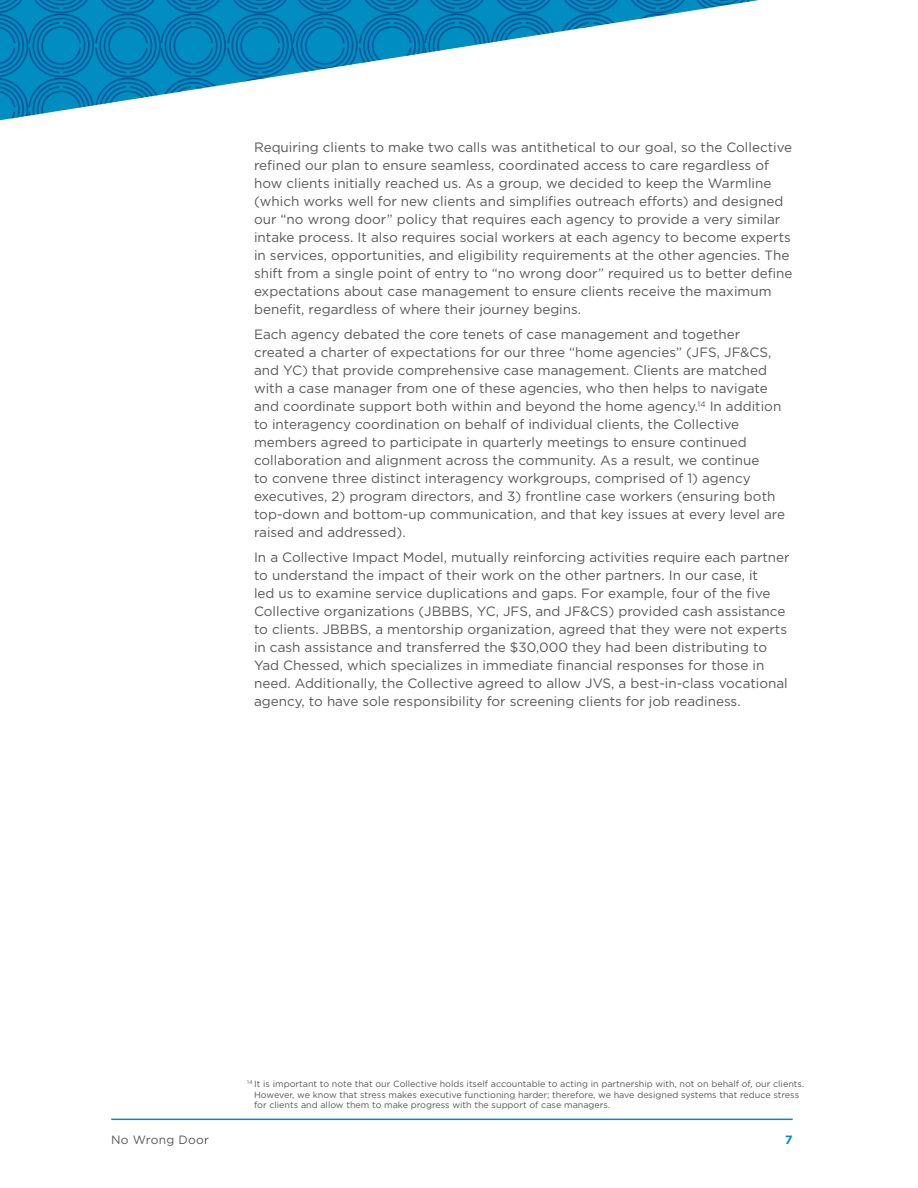
<style>
.page{position:relative;width:918px;height:1188px;background:#fff}
.page>*{position:absolute;margin:0;border:0;box-sizing:border-box;transform-origin:0 0}
.Paragraph_Style_1{font:13.5px/18px "Gotham";color:#57585a}
.t1{font:12px "Gotham";letter-spacing:.02em;color:#57585a}
.t2{font:700 12px "Gotham";color:#008dc1}
.t3{font:9px/10.5px "Gotham";color:#57585a}
</style>
<div class="page">
<hr style="left:111px;top:1119px;width:682px;height:1px;background:#008dc1">
<svg style="left:0;top:0;width:759px;height:121px"></svg>
<p class="Paragraph_Style_1" style="left:254px;top:139px;width:540px">Requiring clients to make two calls was antithetical to our goal, so the Collective refined our plan to ensure seamless, coordinated access to care regardless of how clients initially reached us. As a group, we decided to keep the Warmline (which works well for new clients and simplifies outreach efforts) and designed our “no wrong door” policy that requires each agency to provide a very similar intake process. It also requires social workers at each agency to become experts in services, opportunities, and eligibility requirements at the other agencies. The shift from a single point of entry to “no wrong door” required us to better define expectations about case management to ensure clients receive the maximum benefit, regardless of where their journey begins.</p>
<p class="Paragraph_Style_1" style="left:254px;top:325px;width:533px">Each agency debated the core tenets of case management and together created a charter of expectations for our three “home agencies” (JFS, JF&amp;CS, and YC) that provide comprehensive case management. Clients are matched with a case manager from one of these agencies, who then helps to navigate and coordinate support both within and beyond the home agency.<sup>14</sup> In addition to interagency coordination on behalf of individual clients, the Collective members agreed to participate in quarterly meetings to ensure continued collaboration and alignment across the community. As a result, we continue<br>to convene three distinct interagency workgroups, comprised of 1) agency executives, 2) program directors, and 3) frontline case workers (ensuring both top-down and bottom-up communication, and that key issues at every level are raised and addressed).</p>
<p class="Paragraph_Style_1" style="left:254px;top:548px;width:537px">In a Collective Impact Model, mutually reinforcing activities require each partner to understand the impact of their work on the other partners. In our case, it<br>led us to examine service duplications and gaps. For example, four of the five Collective organizations (JBBBS, YC, JFS, and JF&amp;CS) provided cash assistance to clients. JBBBS, a mentorship organization, agreed that they were not experts in cash assistance and transferred the $30,000 they had been distributing to Yad Chessed, which specializes in immediate financial responses for those in need. Additionally, the Collective agreed to allow JVS, a best-in-class vocational agency, to have sole responsibility for screening clients for job readiness.</p>
<p class="t3" style="left:254px;top:1079px;width:552px;text-indent:-7px"><sup>14</sup> It is important to note that our Collective holds itself accountable to acting in partnership with, not on behalf of, our clients.<br>However, we know that stress makes executive functioning harder; therefore, we have designed systems that reduce stress for clients and allow them to make progress with the support of case managers.</p>
<p class="t1" style="left:111px;top:1133px;width:99px">No Wrong Door</p>
<p class="t2" style="left:785px;top:1131px;width:9px">7</p>
</div>
